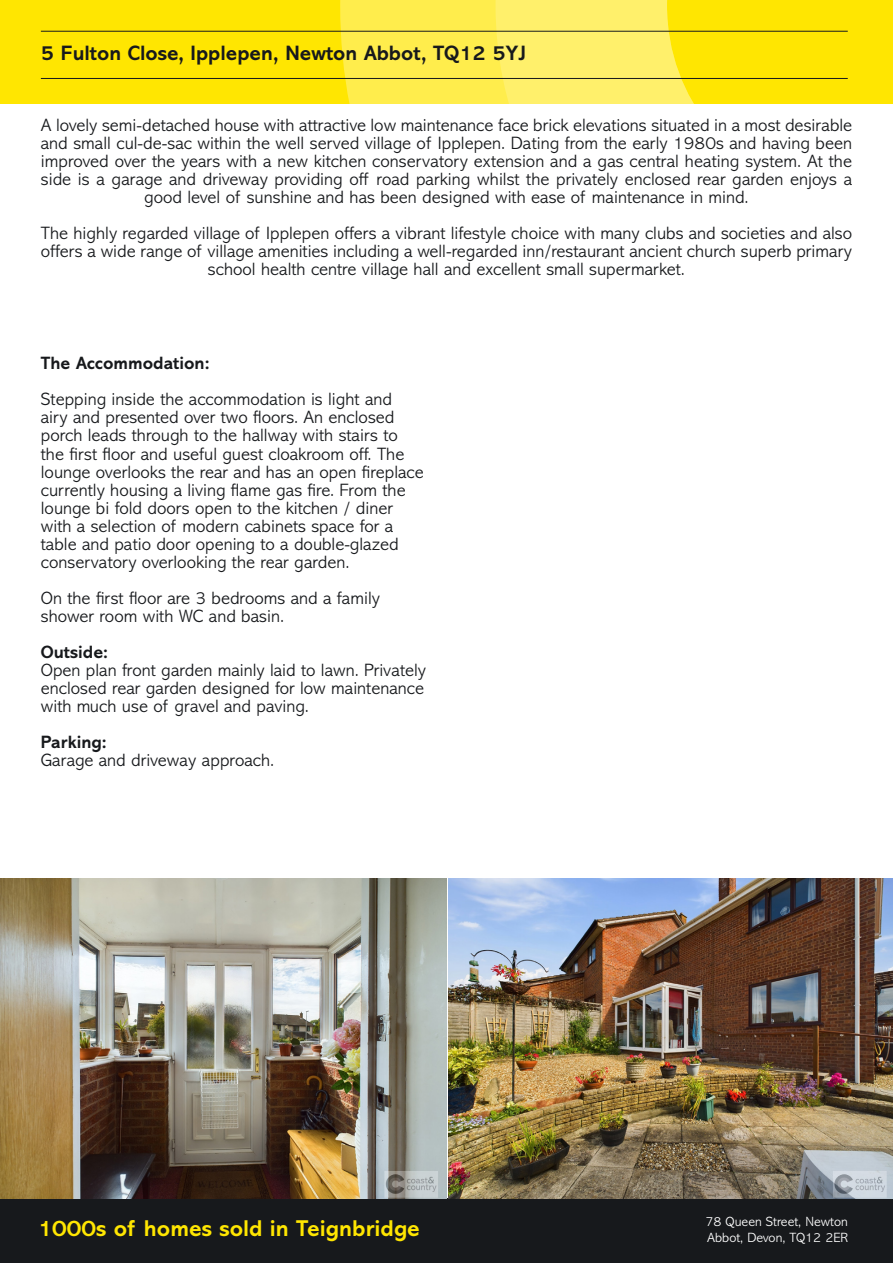
<style>
.page{position:relative;width:893px;height:1263px;background:#fff}
.page>*{position:absolute;margin:0;border:0;box-sizing:border-box;transform-origin:0 0}
.t1{font:700 23.1px "Abadi MT Std";color:#ffe601}
.t2{font:700 21px "Abadi MT Std";color:#17191c}
.t3{font:300 18px/18px "Abadi MT Std";color:#17191c;text-align:center}
.t4{font:700 18px "Abadi MT Std";color:#17191c}
.t5{font:300 13.5px/16.5px "Abadi MT Std";color:#fff}
</style>
<div class="page">
<div style="left:0;top:0;width:893px;height:103px;background:#ffe601"></div>
<div style="left:340px;top:0;width:481px;height:103px;background:#ffed4c"></div>
<svg style="left:496px;top:0;width:325px;height:103px;background:#feea3a"></svg>
<div style="left:0;top:1198px;width:893px;height:65px;background:#17191c"></div>
<hr style="left:41px;top:31px;width:807px;height:1px;background:#17191c">
<hr style="left:41px;top:78px;width:807px;height:1px;background:#17191c">
<img style="left:0;top:878px;width:446px;height:320px">
<img style="left:449px;top:878px;width:444px;height:320px">
<p class="t2" style="left:41px;top:41px;width:487px">5 Fulton Close, Ipplepen, Newton Abbot, TQ12 5YJ</p>
<p class="t3" style="left:41px;top:117px;width:813px">A lovely semi-detached house with attractive low maintenance face brick elevations situated in a most desirable and small cul-de-sac within the well served village of Ipplepen. Dating from the early 1980s and having been improved over the years with a new kitchen conservatory extension and a gas central heating system. At the side is a garage and driveway providing off road parking whilst the privately enclosed rear garden enjoys a good level of sunshine and has been designed with ease of maintenance in mind.</p>
<p class="t3" style="left:41px;top:225px;width:813px">The highly regarded village of Ipplepen offers a vibrant lifestyle choice with many clubs and societies and also offers a wide range of village amenities including a well-regarded inn/restaurant ancient church superb primary school health centre village hall and excellent small supermarket.</p>
<p class="t4" style="left:41px;top:353px;width:170px">The Accommodation:</p>
<p class="t3" style="left:41px;top:391px;width:384px;text-align:left">Stepping inside the accommodation is light and<br>airy and presented over two floors. An enclosed porch leads through to the hallway with stairs to the first floor and useful guest cloakroom off. The lounge overlooks the rear and has an open fireplace currently housing a living flame gas fire. From the lounge bi fold doors open to the kitchen / diner with a selection of modern cabinets space for a table and patio door opening to a double-glazed conservatory overlooking the rear garden.</p>
<p class="t3" style="left:41px;top:589px;width:341px;text-align:left">On the first floor are 3 bedrooms and a family shower room with WC and basin.</p>
<p class="t4" style="left:41px;top:641px;width:69px">Outside:</p>
<p class="t3" style="left:41px;top:661px;width:387px;text-align:justify">Open plan front garden mainly laid to lawn. Privately enclosed rear garden designed for low maintenance with much use of gravel and paving.</p>
<p class="t4" style="left:41px;top:731px;width:67px">Parking:</p>
<p class="t3" style="left:41px;top:751px;width:235px">Garage and driveway approach.</p>
<p class="t1" style="left:38px;top:1215px;width:383px">1000s of homes sold in Teignbridge</p>
<p class="t5" style="left:706px;top:1213px;width:144px">78 Queen Street, Newton<br>Abbot, Devon, TQ12 2ER</p>
</div>
